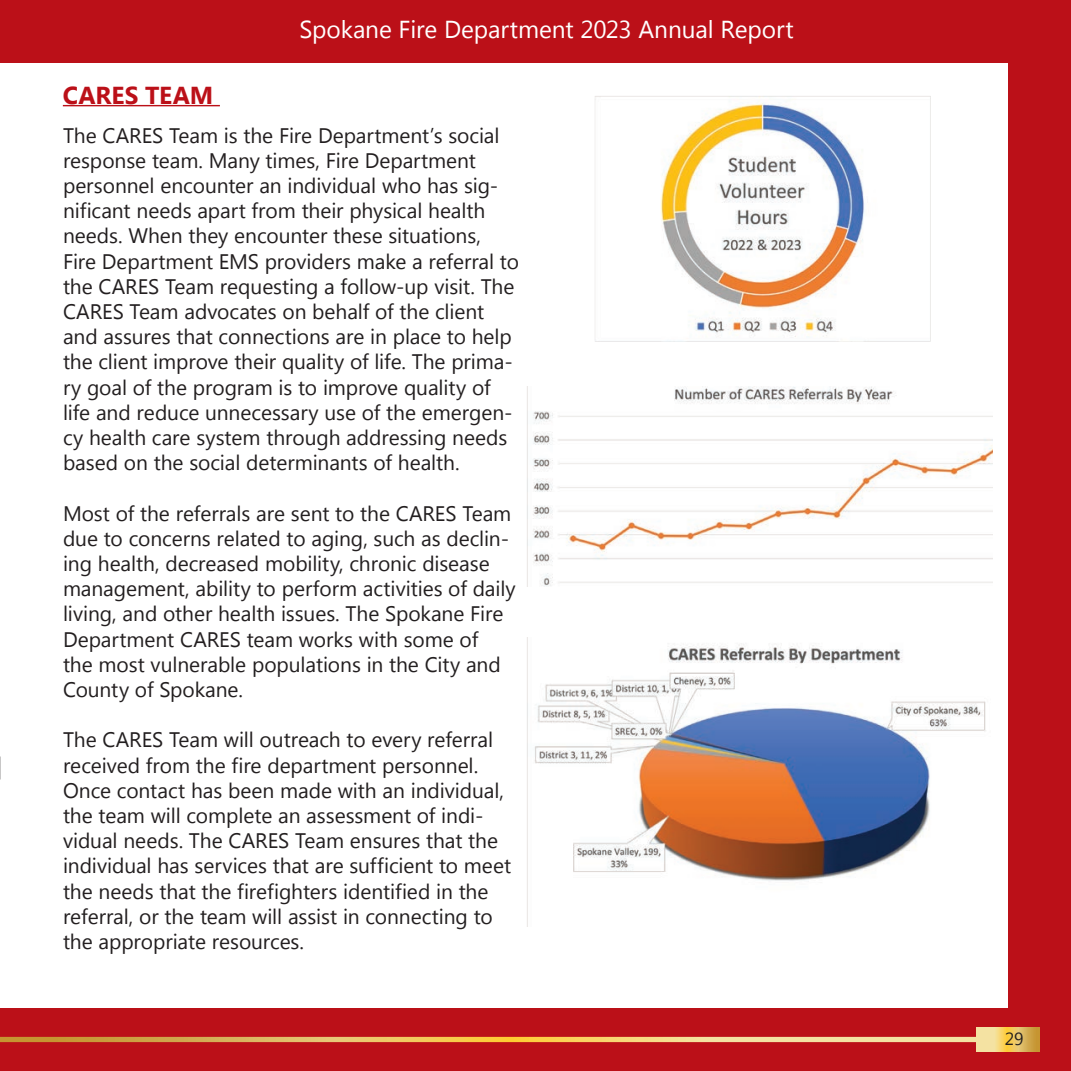
<style>
.page{position:relative;width:1071px;height:1071px;background:#fff}
.page>*{position:absolute;margin:0;border:0;box-sizing:border-box;transform-origin:0 0}
.t1{font:24.5px "Myanmar Text";letter-spacing:-.005em;color:#fff}
.t2{font:700 24.5px "Myanmar Text";color:#bb1018}
.t3{font:21px/25.2px "Myanmar Text";letter-spacing:-.005em;color:#231f20}
.t4{font:17.5px "Myanmar Text";color:#231f20}
</style>
<div class="page">
<img style="left:527px;top:386px;width:465px;height:201px">
<img style="left:527px;top:638px;width:459px;height:289px">
<img style="left:595px;top:96px;width:335px;height:245px">
<div style="left:1008px;top:0;width:63px;height:1071px;background:#bb1018"></div>
<div style="left:0;top:1008px;width:1071px;height:63px;background:#bb1018"></div>
<svg style="left:976px;top:1028px;width:64px;height:23px"></svg>
<svg style="left:0;top:1037px;width:976px;height:5px;background:#e9c76c"></svg>
<div style="left:0;top:0;width:1071px;height:63px;background:#bb1018"></div>
<hr style="left:63px;top:105px;width:157px;height:1px;background:#bb1018">
<p class="t2" style="left:63px;top:81px;width:152px">CARES TEAM</p>
<p class="t1" style="left:300px;top:15px;width:496px">Spokane Fire Department 2023 Annual Report</p>
<p class="t3" style="left:63px;top:123px;width:458px">The CARES Team is the Fire Department’s social response team. Many times, Fire Department personnel encounter an individual who has sig&shy;nificant needs apart from their physical health needs. When they encounter these situations, Fire Department EMS providers make a referral to the CARES Team requesting a follow-up visit. The CARES Team advocates on behalf of the client and assures that connections are in place to help the client improve their quality of life. The prima&shy;ry goal of the program is to improve quality of life and reduce unnecessary use of the emergen&shy;cy health care system through addressing needs based on the social determinants of health.</p>
<p class="t3" style="left:63px;top:501px;width:454px">Most of the referrals are sent to the CARES Team due to concerns related to aging, such as declin&shy;ing health, decreased mobility, chronic disease management, ability to perform activities of daily living, and other health issues. The Spokane Fire Department CARES team works with some of<br>the most vulnerable populations in the City and County of Spokane.</p>
<p class="t3" style="left:63px;top:728px;width:450px">The CARES Team will outreach to every referral received from the fire department personnel.<br>Once contact has been made with an individual, the team will complete an assessment of indi&shy;vidual needs. The CARES Team ensures that the individual has services that are sufficient to meet the needs that the firefighters identified in the referral, or the team will assist in connecting to the appropriate resources.</p>
<p class="t4" style="left:1005px;top:1029px;width:20px">29</p>
</div>
